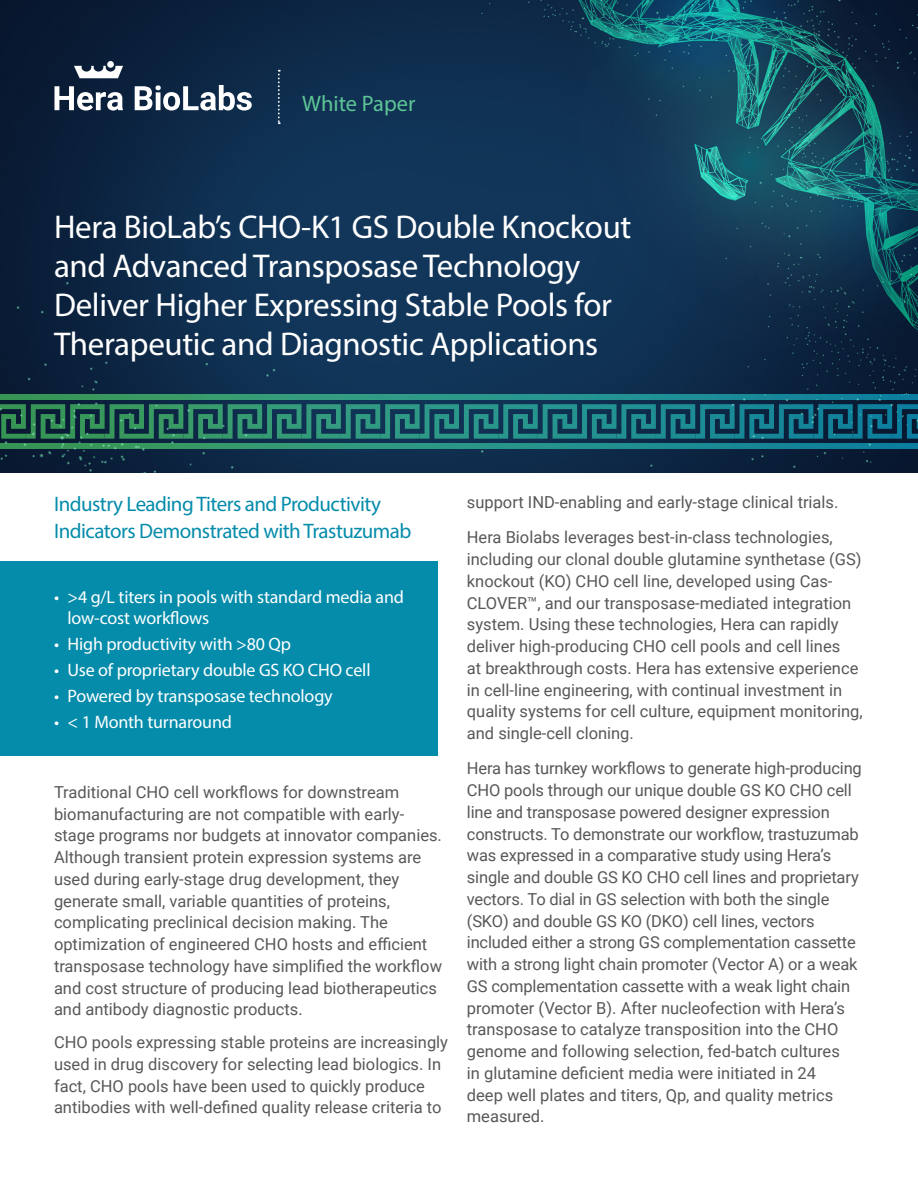
<style>
.page{position:relative;width:918px;height:1188px;background:#fff}
.page>*{position:absolute;margin:0;border:0;box-sizing:border-box;transform-origin:0 0}
.t1{font:33px/39px "Myriad Pro";letter-spacing:-.01em;color:#fff}
.t2{font:22.35px "Myriad Pro";color:#5dc596}
.t3{font:21px/27px "Myriad Pro";letter-spacing:-.025em;color:#058cab}
.t4{font:18px/21px "Myriad Pro";letter-spacing:-.01em;color:#fff}
.t5{font:16.5px/21.8px "Roboto";color:#57585a}
</style>
<div class="page">
<img style="left:0;top:0;width:918px;height:473px">
<hr style="left:0;top:444px;width:26px;height:4px;background:#369555">
<div style="left:0;top:394px;width:26px;height:5px;background:#369556"></div>
<hr style="left:26px;top:444px;width:39px;height:4px;background:#369556">
<div style="left:26px;top:394px;width:39px;height:5px;background:#369657"></div>
<svg style="left:65px;top:444px;width:40px;height:4px"></svg>
<div style="left:65px;top:394px;width:40px;height:5px;background:#38985c"></div>
<svg style="left:105px;top:444px;width:39px;height:4px"></svg>
<div style="left:105px;top:394px;width:39px;height:5px;background:#38995f"></div>
<hr style="left:144px;top:444px;width:39px;height:4px;background:#389960">
<div style="left:144px;top:394px;width:39px;height:5px;background:#399b65"></div>
<hr style="left:183px;top:444px;width:40px;height:4px;background:#389967">
<div style="left:183px;top:394px;width:40px;height:5px;background:#389b6c"></div>
<hr style="left:223px;top:444px;width:39px;height:4px;background:#369a6e">
<div style="left:223px;top:394px;width:39px;height:5px;background:#369c74"></div>
<hr style="left:262px;top:444px;width:39px;height:4px;background:#349a74">
<div style="left:262px;top:394px;width:39px;height:5px;background:#359d7b"></div>
<hr style="left:302px;top:444px;width:39px;height:4px;background:#339a7a">
<div style="left:302px;top:394px;width:39px;height:5px;background:#349c7e"></div>
<hr style="left:341px;top:444px;width:39px;height:4px;background:#30997f">
<div style="left:341px;top:394px;width:39px;height:5px;background:#319c83"></div>
<hr style="left:380px;top:444px;width:40px;height:4px;background:#2e9883">
<div style="left:380px;top:394px;width:40px;height:5px;background:#309b87"></div>
<div style="left:420px;top:394px;width:78px;height:5px;background:#2c998b"></div>
<hr style="left:420px;top:444px;width:78px;height:4px;background:#2a9787">
<hr style="left:498px;top:444px;width:40px;height:4px;background:#28948a">
<div style="left:498px;top:394px;width:40px;height:5px;background:#28968f"></div>
<hr style="left:538px;top:444px;width:39px;height:4px;background:#25938c">
<div style="left:538px;top:394px;width:39px;height:5px;background:#279592"></div>
<hr style="left:577px;top:444px;width:39px;height:4px;background:#23918f">
<div style="left:577px;top:394px;width:39px;height:5px;background:#239393"></div>
<hr style="left:617px;top:444px;width:39px;height:4px;background:#208e91">
<div style="left:617px;top:394px;width:39px;height:5px;background:#219194"></div>
<hr style="left:656px;top:444px;width:39px;height:4px;background:#1d8c93">
<div style="left:656px;top:394px;width:39px;height:5px;background:#1e8f96"></div>
<hr style="left:695px;top:444px;width:40px;height:4px;background:#1a8994">
<div style="left:695px;top:394px;width:40px;height:5px;background:#1c8c97"></div>
<hr style="left:735px;top:444px;width:39px;height:4px;background:#178796">
<div style="left:735px;top:394px;width:39px;height:5px;background:#178998"></div>
<hr style="left:774px;top:444px;width:39px;height:4px;background:#148498">
<div style="left:774px;top:394px;width:39px;height:5px;background:#15859a"></div>
<hr style="left:813px;top:444px;width:40px;height:4px;background:#118199">
<div style="left:813px;top:394px;width:40px;height:5px;background:#12829b"></div>
<hr style="left:853px;top:444px;width:39px;height:4px;background:#0e809d">
<div style="left:853px;top:394px;width:39px;height:5px;background:#0f809d"></div>
<div style="left:892px;top:394px;width:26px;height:5px;background:#0c7da0"></div>
<hr style="left:892px;top:444px;width:26px;height:4px;background:#0c7d9e">
<svg style="left:0;top:404px;width:918px;height:35px;background:#1c6367"></svg>
<svg style="left:278px;top:70px;width:2px;height:54px"></svg>
<svg style="left:54px;top:61px;width:198px;height:50px"></svg>
<div style="left:0;top:562px;width:437px;height:194px;background:#058cab"></div>
<p class="t2" style="left:302px;top:90px;width:115px">White Paper</p>
<p class="t1" style="left:54px;top:207px;width:579px">Hera BioLab’s CHO-K1 GS Double Knockout and Advanced Transposase Technology Deliver Higher Expressing Stable Pools for Therapeutic and Diagnostic Applications</p>
<p class="t3" style="left:54px;top:491px;width:359px">Industry Leading Titers and Productivity<br>Indicators Demonstrated with Trastuzumab</p>
<p class="t4" style="left:68px;top:587px;width:338px;text-indent:-14px">• &gt;4 g/L titers in pools with standard media and low-cost workflows</p>
<p class="t4" style="left:54px;top:633px;width:238px">• High productivity with &gt;80 Qp</p>
<p class="t4" style="left:54px;top:659px;width:318px">• Use of proprietary double GS KO CHO cell</p>
<p class="t4" style="left:54px;top:685px;width:280px">• Powered by transposase technology</p>
<p class="t4" style="left:54px;top:711px;width:179px">• &lt; 1 Month turnaround</p>
<p class="t5" style="left:54px;top:781px;width:390px">Traditional CHO cell workflows for downstream biomanufacturing are not compatible with early&shy;stage programs nor budgets at innovator companies.<br>Although transient protein expression systems are used during early-stage drug development, they generate small, variable quantities of proteins, complicating preclinical decision making. The optimization of engineered CHO hosts and efficient transposase technology have simplified the workflow and cost structure of producing lead biotherapeutics and antibody diagnostic products.</p>
<p class="t5" style="left:54px;top:1031px;width:396px">CHO pools expressing stable proteins are increasingly used in drug discovery for selecting lead biologics. In fact, CHO pools have been used to quickly produce antibodies with well-defined quality release criteria to</p>
<p class="t5" style="left:467px;top:491px;width:373px">support IND-enabling and early-stage clinical trials.</p>
<p class="t5" style="left:467px;top:526px;width:397px">Hera Biolabs leverages best-in-class technologies, including our clonal double glutamine synthetase (GS) knockout (KO) CHO cell line, developed using Cas-CLOVER™, and our transposase-mediated integration system. Using these technologies, Hera can rapidly deliver high-producing CHO cell pools and cell lines<br>at breakthrough costs. Hera has extensive experience in cell-line engineering, with continual investment in quality systems for cell culture, equipment monitoring, and single-cell cloning.</p>
<p class="t5" style="left:467px;top:757px;width:397px">Hera has turnkey workflows to generate high-producing CHO pools through our unique double GS KO CHO cell line and transposase powered designer expression constructs. To demonstrate our workflow, trastuzumab was expressed in a comparative study using Hera’s single and double GS KO CHO cell lines and proprietary vectors. To dial in GS selection with both the single (SKO) and double GS KO (DKO) cell lines, vectors included either a strong GS complementation cassette with a strong light chain promoter (Vector A) or a weak GS complementation cassette with a weak light chain promoter (Vector B). After nucleofection with Hera’s transposase to catalyze transposition into the CHO genome and following selection, fed-batch cultures<br>in glutamine deficient media were initiated in 24<br>deep well plates and titers, Qp, and quality metrics measured.</p>
</div>
